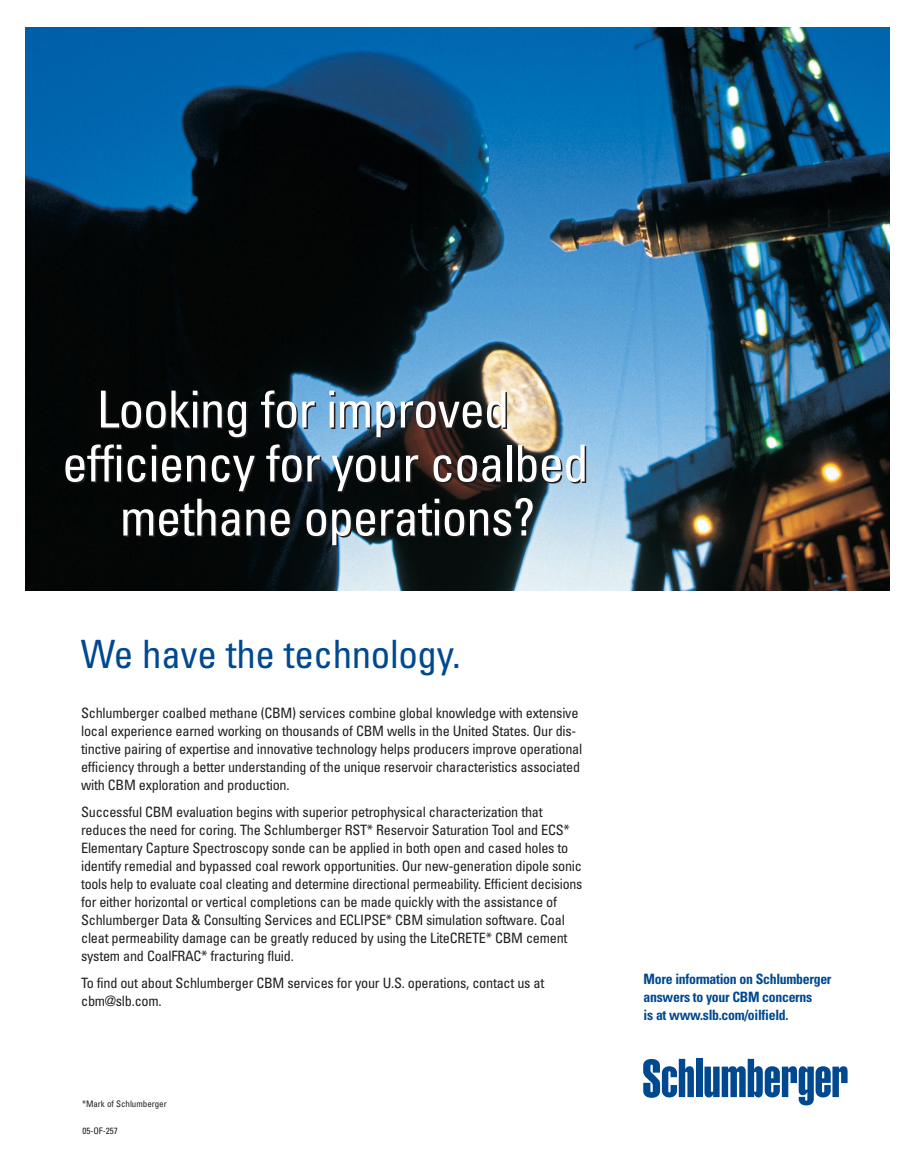
<style>
.page{position:relative;width:918px;height:1175px;background:#fff}
.page>*{position:absolute;margin:0;border:0;box-sizing:border-box;transform-origin:0 0}
.t1{font:condensed 51px "Univers";letter-spacing:-.02em;color:#fff}
.t2{font:condensed 39px "Univers";letter-spacing:-.01em;color:#004990}
.t3{font:condensed 14.25px/18px "Univers";letter-spacing:-.02em;color:#231f20}
.t4{font:700 condensed 14.25px/18px "Univers";letter-spacing:-.02em;color:#004990}
.t5{font:condensed 9px "Univers";letter-spacing:-.005em;color:#231f20}
</style>
<div class="page">
<img style="left:26px;top:27px;width:864px;height:563px">
<div style="left:696px;top:1058px;width:6px;height:39px;background:#004990"></div>
<svg style="left:643px;top:1058px;width:51px;height:39px"></svg>
<svg style="left:704px;top:1058px;width:143px;height:47px"></svg>
<h1 class="t1" style="left:97px;top:390px;width:414px">Looking for improved</h1>
<h1 class="t1" style="left:62px;top:444px;width:528px">efficiency for your coalbed</h1>
<h1 class="t1" style="left:120px;top:498px;width:417px">methane operations?</h1>
<h2 class="t2" style="left:81px;top:639px;width:382px">We have the technology.</h2>
<p class="t3" style="left:81px;top:705px;width:503px">Schlumberger coalbed methane (CBM) services combine global knowledge with extensive local experience earned working on thousands of CBM wells in the United States. Our dis&shy;tinctive pairing of expertise and innovative technology helps producers improve operational efficiency through a better understanding of the unique reservoir characteristics associated with CBM exploration and production.</p>
<p class="t3" style="left:81px;top:804px;width:503px">Successful CBM evaluation begins with superior petrophysical characterization that reduces the need for coring. The Schlumberger RST* Reservoir Saturation Tool and ECS* Elementary Capture Spectroscopy sonde can be applied in both open and cased holes to identify remedial and bypassed coal rework opportunities. Our new-generation dipole sonic tools help to evaluate coal cleating and determine directional permeability. Efficient decisions for either horizontal or vertical completions can be made quickly with the assistance of Schlumberger Data &amp; Consulting Services and ECLIPSE* CBM simulation software. Coal cleat permeability damage can be greatly reduced by using the LiteCRETE* CBM cement system and CoalFRAC* fracturing fluid.</p>
<p class="t3" style="left:81px;top:975px;width:465px">To find out about Schlumberger CBM services for your U.S. operations, contact us at cbm@slb.com.</p>
<p class="t5" style="left:82px;top:1101px;width:86px">*Mark of Schlumberger</p>
<p class="t5" style="left:83px;top:1127px;width:37px">05-OF-257</p>
<p class="t4" style="left:644px;top:971px;width:189px">More information on Schlumberger answers to your CBM concerns<br>is at www.slb.com/oilfield.</p>
</div>
